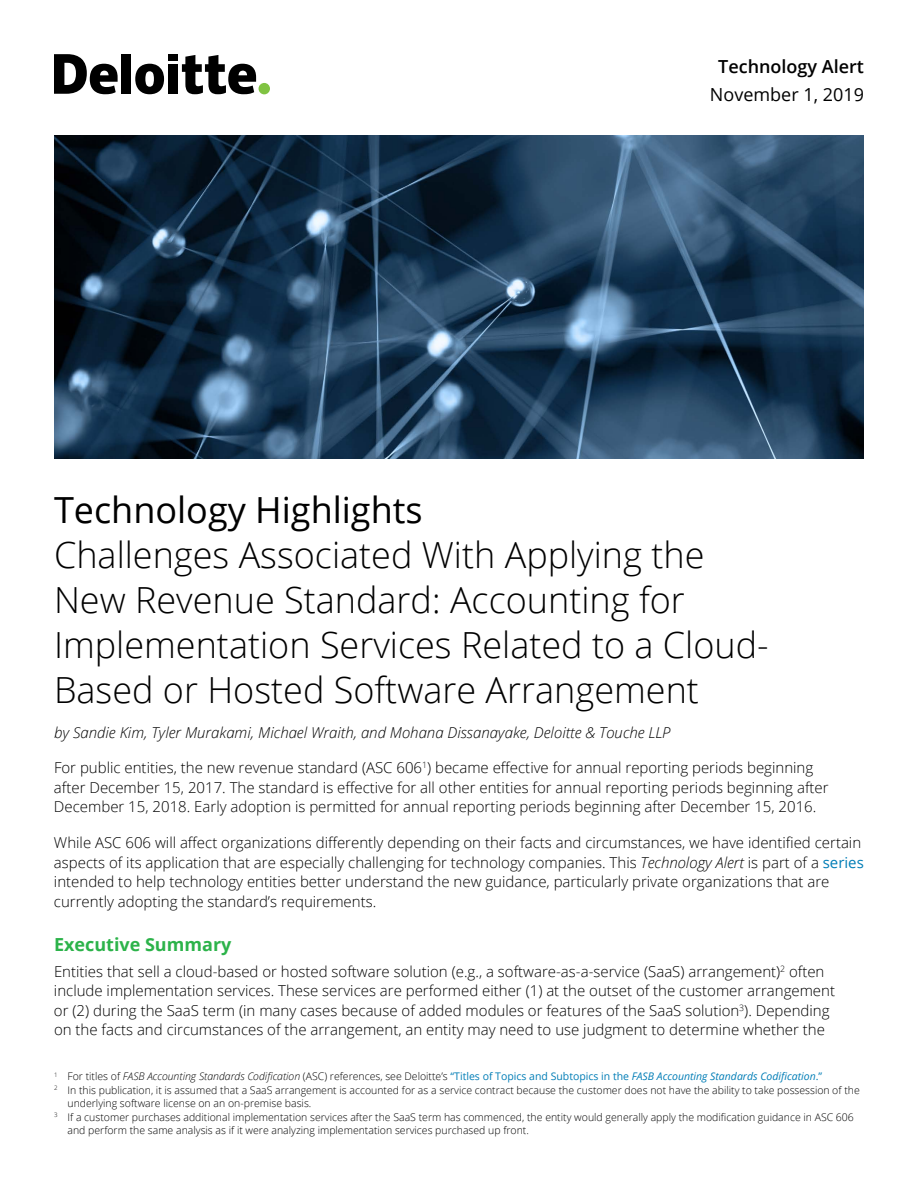
<style>
.page{position:relative;width:918px;height:1188px;background:#fff}
.page>*{position:absolute;margin:0;border:0;box-sizing:border-box;transform-origin:0 0}
.t1{font:300 36px/45px "Open Sans";color:#000}
.t2{font:36px "Open Sans";color:#000}
.t3{font:700 18px "Open Sans";color:#2cb34a}
.t4{font:600 18px "Open Sans";color:#000}
.t5{font:18px "Open Sans";color:#000}
.t6{font:300 15px/19.5px "Open Sans";color:#000}
.t7{font:italic 300 15px "Open Sans";color:#000}
.t8{font:300 10.5px "Open Sans";color:#000}
.s1{font-style:italic}
.s2{font-weight:400;color:#007db6}
.s3{font-weight:400;font-style:italic;color:#007db6}
</style>
<div class="page">
<div style="left:259px;top:83px;width:11px;height:11px;background:#80c342;border-radius:50%"></div>
<div style="left:121px;top:54px;width:10px;height:40px;background:#000"></div>
<svg style="left:135px;top:64px;width:29px;height:30px"></svg>
<div style="left:168px;top:64px;width:10px;height:30px;background:#000"></div>
<div style="left:168px;top:54px;width:10px;height:7px;background:#000"></div>
<svg style="left:182px;top:55px;width:74px;height:39px"></svg>
<svg style="left:54px;top:54px;width:64px;height:40px"></svg>
<img style="left:54px;top:135px;width:810px;height:324px">
<p class="t4" style="left:718px;top:54px;width:147px">Technology Alert</p>
<p class="t5" style="left:710px;top:82px;width:156px">November 1, 2019</p>
<h1 class="t2" style="left:54px;top:486px;width:370px">Technology Highlights</h1>
<h1 class="t1" style="left:54px;top:532px;width:716px">Challenges Associated With Applying the New Revenue Standard: Accounting for Implementation Services Related to a Cloud-Based or Hosted Software Arrangement</h1>
<p class="t7" style="left:54px;top:722px;width:618px">by Sandie Kim, Tyler Murakami, Michael Wraith, and Mohana Dissanayake, Deloitte &amp; Touche LLP</p>
<p class="t6" style="left:54px;top:758px;width:776px">For public entities, the new revenue standard (ASC 606<sup>1</sup>) became effective for annual reporting periods beginning after December 15, 2017. The standard is effective for all other entities for annual reporting periods beginning after<br>December 15, 2018. Early adoption is permitted for annual reporting periods beginning after December 15, 2016.</p>
<p class="t6" style="left:54px;top:833px;width:811px">While ASC 606 will affect organizations differently depending on their facts and circumstances, we have identified certain aspects of its application that are especially challenging for technology companies. This <span class="s1">Technology Alert</span> is part of a <span class="s2">series </span>intended to help technology entities better understand the new guidance, particularly private organizations that are currently adopting the standard’s requirements.</p>
<p class="t3" style="left:54px;top:931px;width:179px">Executive Summary</p>
<p class="t6" style="left:54px;top:961px;width:783px">Entities that sell a cloud-based or hosted software solution (e.g., a software-as-a-service (SaaS) arrangement)<sup>2</sup> often include implementation services. These services are performed either (1) at the outset of the customer arrangement or (2) during the SaaS term (in many cases because of added modules or features of the SaaS solution<sup>3</sup>). Depending on the facts and circumstances of the arrangement, an entity may need to use judgment to determine whether the</p>
<p class="t8" style="left:54px;top:1069px;width:770px"><sup>1</sup> For titles of <span class="s1">FASB Accounting Standards Codification</span> (ASC) references, see Deloitte’s <span class="s2">“Titles of Topics and Subtopics in the</span> <span class="s3">FASB Accounting Standards Codification</span><span class="s2">.”</span></p>
<p class="t8" style="left:54px;top:1082px;width:807px"><sup>2</sup> In this publication, it is assumed that a SaaS arrangement is accounted for as a service contract because the customer does not have the ability to take possession of the</p>
<p class="t8" style="left:68px;top:1096px;width:245px">underlying software license on an on-premise basis.</p>
<p class="t8" style="left:54px;top:1109px;width:801px"><sup>3</sup> If a customer purchases additional implementation services after the SaaS term has commenced, the entity would generally apply the modification guidance in ASC 606</p>
<p class="t8" style="left:68px;top:1123px;width:463px">and perform the same analysis as if it were analyzing implementation services purchased up front.</p>
</div>
